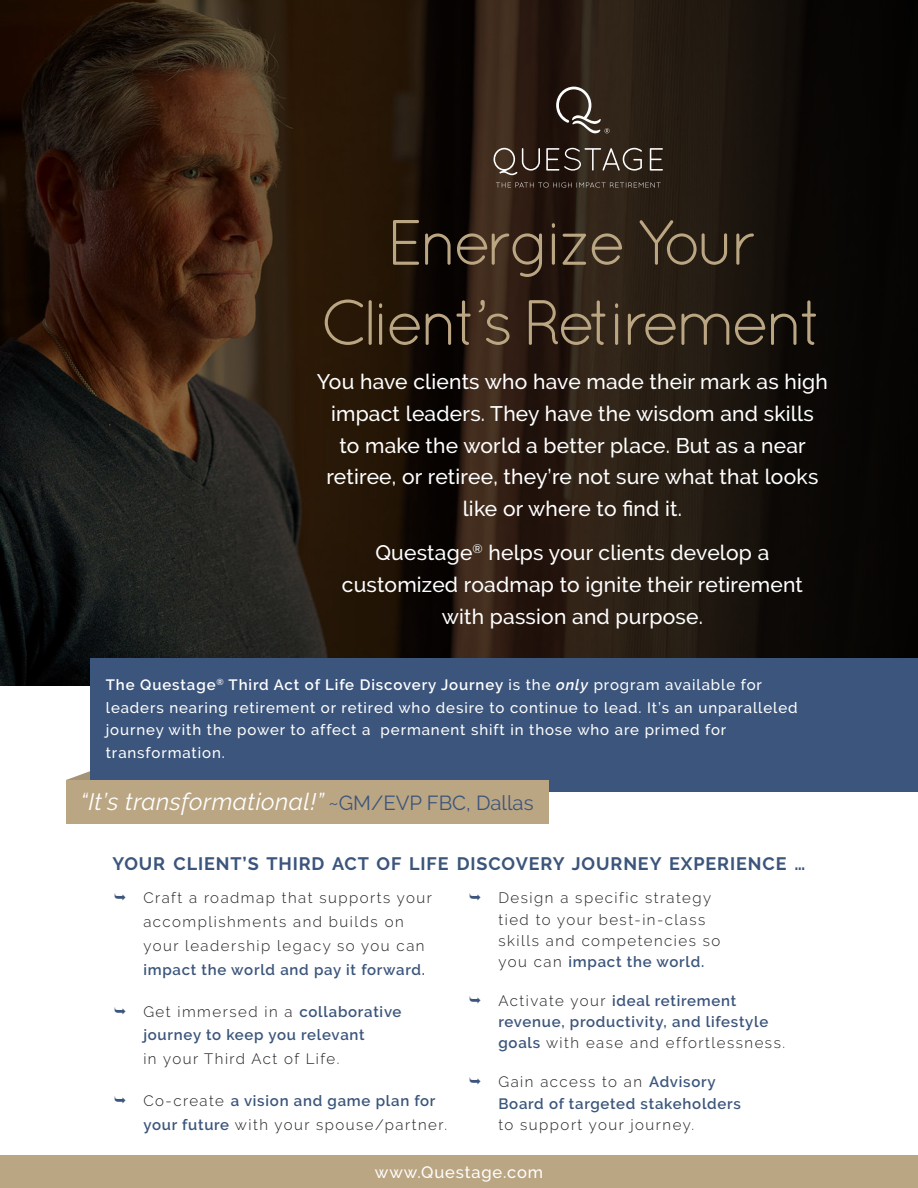
<style>
.page{position:relative;width:918px;height:1188px;background:#fff}
.page>*{position:absolute;margin:0;border:0;box-sizing:border-box;transform-origin:0 0}
.t1{font:64.05px/80.1px "Quicksand";letter-spacing:-.08em;color:#bba683;text-align:center}
.t2{font:italic 23.7px "Raleway";letter-spacing:.02em;color:#fff}
.t3{font:500 21px/32px "Raleway";letter-spacing:.01em;color:#fff;text-align:center}
.t4{font:700 18px "Raleway";letter-spacing:.05em;color:#3c557c}
.t5{font:500 16.5px "Raleway";letter-spacing:.05em;color:#fff}
.t6{font:300 15px/23.9px "Raleway";letter-spacing:.1em;color:#231f20}
.t7{font:500 15px/22.5px "Raleway";letter-spacing:.06em;color:#fff}
.t8{font:600 15px/21.1px "Raleway";letter-spacing:.05em;color:#3c557c}
.s1{font-weight:600}
.s2{font-weight:600;font-style:italic}
.s3{font-style:normal;font-size:20.25px;color:#3c557c}
.s4{font-weight:300;color:#231f20}
.s5{font-weight:600;color:#3c557c}
</style>
<div class="page">
<img style="left:0;top:0;width:918px;height:685px">
<svg style="left:66px;top:771px;width:24px;height:9px"></svg>
<div style="left:90px;top:658px;width:828px;height:134px;background:#3c557c"></div>
<div style="left:66px;top:780px;width:482px;height:44px;background:#bba683"></div>
<div style="left:0;top:1155px;width:918px;height:33px;background:#bba683"></div>
<svg style="left:494px;top:148px;width:46px;height:27px"></svg>
<svg style="left:546px;top:148px;width:96px;height:23px;background:#534840"></svg>
<svg style="left:650px;top:148px;width:13px;height:23px"></svg>
<svg style="left:496px;top:182px;width:165px;height:6px"></svg>
<svg style="left:556px;top:87px;width:54px;height:48px;background:#4c4138"></svg>
<h1 class="t1" style="left:320px;top:202px;width:506px">Energize Your<br>Client’s Retirement</h1>
<h3 class="t3" style="left:317px;top:365px;width:513px">You have clients who have made their mark as high impact leaders. They have the wisdom and skills<br>to make the world a better place. But as a near retiree, or retiree, they’re not sure what that looks like or where to find it.</h3>
<h3 class="t3" style="left:342px;top:537px;width:463px">Questage<sup>®</sup> helps your clients develop a customized roadmap to ignite their retirement with passion and purpose.</h3>
<p class="t7" style="left:106px;top:673px;width:693px"><span class="s1">The Questage</span><sup>®</sup> <span class="s1">Third Act of Life Discovery Journey</span> is the <span class="s2">only</span> program available for leaders nearing retirement or retired who desire to continue to lead. It’s an unparalleled journey with the power to affect a permanent shift in those who are primed for transformation.</p>
<h2 class="t2" style="left:81px;top:788px;width:455px">“It’s transformational!” <span class="s3">~GM/EVP FBC, Dallas</span></h2>
<p class="t4" style="left:112px;top:853px;width:695px">YOUR CLIENT’S THIRD ACT OF LIFE DISCOVERY JOURNEY EXPERIENCE …</p>
<p class="t6" style="left:143px;top:886px;width:290px">Craft a roadmap that supports your accomplishments and builds on your leadership legacy so you can</p>
<p class="t8" style="left:143px;top:959px;width:283px">impact the world and pay it forward.</p>
<p class="t8" style="left:143px;top:999px;width:260px;line-height:23.9px"><span class="s4">Get immersed in a</span> collaborative journey to keep you relevant</p>
<p class="t6" style="left:143px;top:1047px;width:197px">in your Third Act of Life.</p>
<p class="t6" style="left:143px;top:1089px;width:305px">Co-create <span class="s5">a vision and game plan for your future</span> with your spouse/partner.</p>
<p class="t6" style="left:498px;top:887px;width:224px;line-height:21.1px">Design a specific strategy tied to your best-in-class skills and competencies so you can <span class="s5">impact the world.</span></p>
<p class="t8" style="left:498px;top:990px;width:288px"><span class="s4">Activate your</span> ideal retirement revenue, productivity, and lifestyle goals <span class="s4">with ease and effortlessness.</span></p>
<p class="t8" style="left:498px;top:1072px;width:244px"><span class="s4">Gain access to an</span> Advisory<br>Board of targeted stakeholders</p>
<p class="t6" style="left:498px;top:1112px;width:197px">to support your journey.</p>
<p class="t5" style="left:375px;top:1162px;width:170px">www.Questage.com</p>
</div>
